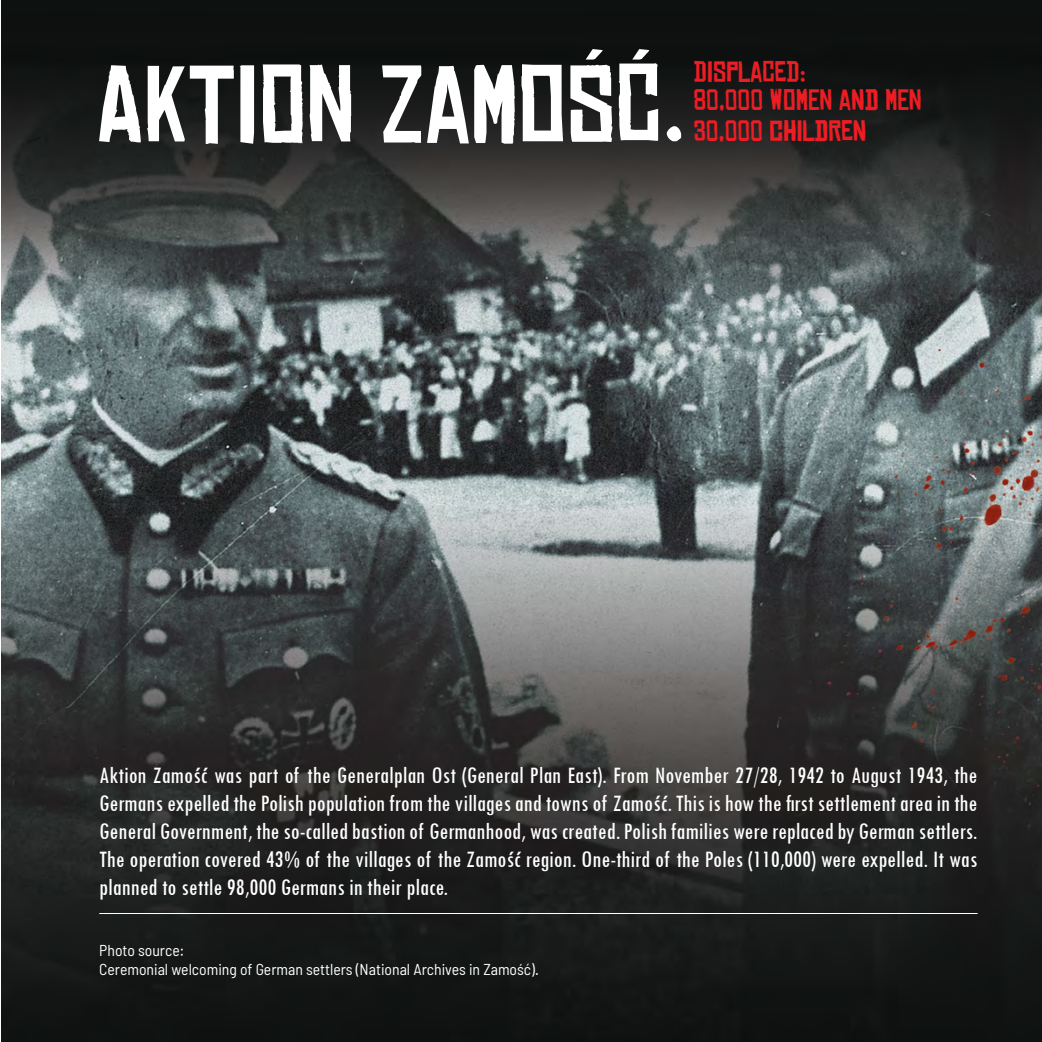
<style>
.page{position:relative;width:1042px;height:1042px;background:#fff}
.page>*{position:absolute;margin:0;border:0;box-sizing:border-box;transform-origin:0 0}
.t1{font:105px "Chinese Rocks Rg";color:#fff}
.t2{font:28px/28px "Chinese Rocks Rg";color:#ed1d24;text-align:center}
.t3{font:condensed 24.5px/28px "Tw Cen";color:#fff;text-align:justify}
.t4{font:semi-condensed 15.75px/19.2px "Barlow";color:#fff}
</style>
<div class="page">
<img style="left:1px;top:0;width:1041px;height:1042px">
<hr style="left:99px;top:913px;width:878px;height:1px;background:#fff">
<h1 class="t1" style="left:97px;top:48px;width:90px">AKTION</h1>
<h1 class="t1" style="left:380px;top:48px;width:307px">ZAMOŚĆ.</h1>
<p class="t2" style="left:693px;top:59px;width:70px">DISPLACED</p>
<p class="t2" style="left:693px;top:59px;width:217px">:<br>80,000 WOMEN AND MEN</p>
<p class="t2" style="left:693px;top:118px;width:149px">30,000 CHILDREN</p>
<p class="t3" style="left:99px;top:760px;width:880px">Aktion Zamość was part of the Generalplan Ost (General Plan East). From November 27/28, 1942 to August 1943, the Germans expelled the Polish population from the villages and towns of Zamość. This is how the first settlement area in the General Government, the so-called bastion of Germanhood, was created. Polish families were replaced by German settlers.<br>The operation covered 43% of the villages of the Zamość region. One-third of the Poles (110,000) were expelled. It was planned to settle 98,000 Germans in their place.</p>
<p class="t4" style="left:99px;top:940px;width:441px">Photo source:<br>Ceremonial welcoming of German settlers (National Archives in Zamość).</p>
</div>
